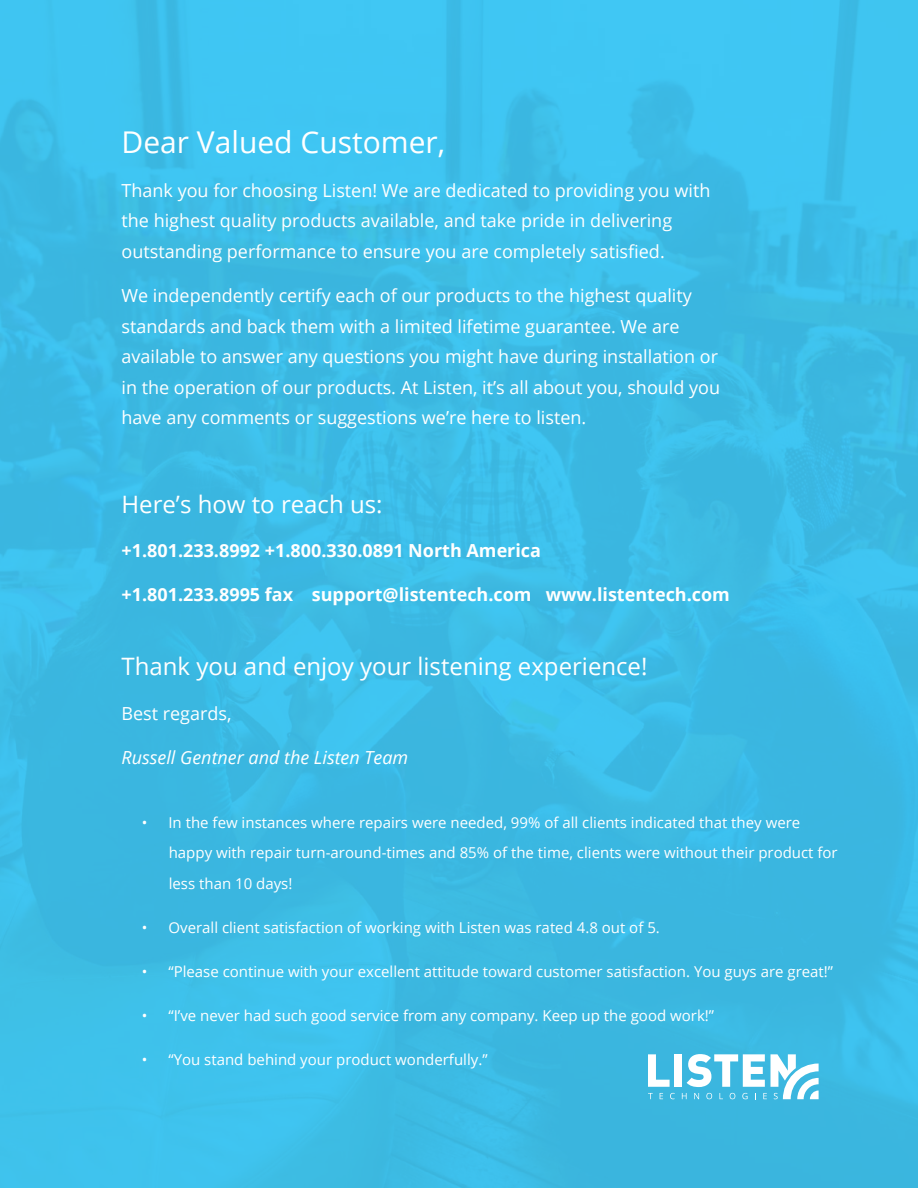
<style>
.page{position:relative;width:918px;height:1188px;background:#fff}
.page>*{position:absolute;margin:0;border:0;box-sizing:border-box;transform-origin:0 0}
.t1{font:30px "Open Sans";color:#fff}
.t2{font:24px "Open Sans";color:#fff}
.t3{font:18px/30.6px "Open Sans";color:#fff}
.t4{font:700 18px "Open Sans";color:#fff}
.t5{font:italic 18px "Open Sans";color:#fff}
.t6{font:15px/30.6px "Open Sans";color:#fff}
</style>
<div class="page">
<img style="left:0;top:0;width:918px;height:1188px">
<svg style="left:648px;top:1093px;width:5px;height:6px"></svg>
<svg style="left:660px;top:1093px;width:3px;height:6px"></svg>
<svg style="left:670px;top:1093px;width:5px;height:6px"></svg>
<svg style="left:648px;top:1054px;width:22px;height:33px"></svg>
<div style="left:674px;top:1054px;width:8px;height:33px;background:#fff"></div>
<svg style="left:682px;top:1054px;width:137px;height:45px"></svg>
<h1 class="t1" style="left:122px;top:121px;width:325px">Dear Valued Customer,</h1>
<p class="t3" style="left:122px;top:174px;width:591px">Thank you for choosing Listen! We are dedicated to providing you with the highest quality products available, and take pride in delivering outstanding performance to ensure you are completely satisfied.</p>
<p class="t3" style="left:122px;top:280px;width:600px">We independently certify each of our products to the highest quality standards and back them with a limited lifetime guarantee. We are available to answer any questions you might have during installation or in the operation of our products. At Listen, it’s all about you, should you have any comments or suggestions we’re here to listen.</p>
<h2 class="t2" style="left:122px;top:487px;width:263px">Here’s how to reach us:</h2>
<p class="t4" style="left:122px;top:537px;width:421px">+1.801.233.8992 +1.800.330.0891 North America</p>
<p class="t4" style="left:122px;top:582px;width:610px">+1.801.233.8995 fax support@listentech.com www.listentech.com</p>
<h2 class="t2" style="left:122px;top:650px;width:528px">Thank you and enjoy your listening experience!</h2>
<p class="t3" style="left:122px;top:697px;width:112px">Best regards,</p>
<p class="t5" style="left:122px;top:745px;width:288px">Russell Gentner and the Listen Team</p>
<p class="t6" style="left:169px;top:807px;width:671px;text-indent:-27px">• In the few instances where repairs were needed, 99% of all clients indicated that they were happy with repair turn-around-times and 85% of the time, clients were without their product for less than 10 days!</p>
<p class="t6" style="left:142px;top:912px;width:520px">• Overall client satisfaction of working with Listen was rated 4.8 out of 5.</p>
<p class="t6" style="left:142px;top:956px;width:693px">• “Please continue with your excellent attitude toward customer satisfaction. You guys are great!”</p>
<p class="t6" style="left:142px;top:1000px;width:574px">• “I’ve never had such good service from any company. Keep up the good work!”</p>
<p class="t6" style="left:142px;top:1044px;width:347px">• “You stand behind your product wonderfully.”</p>
</div>
